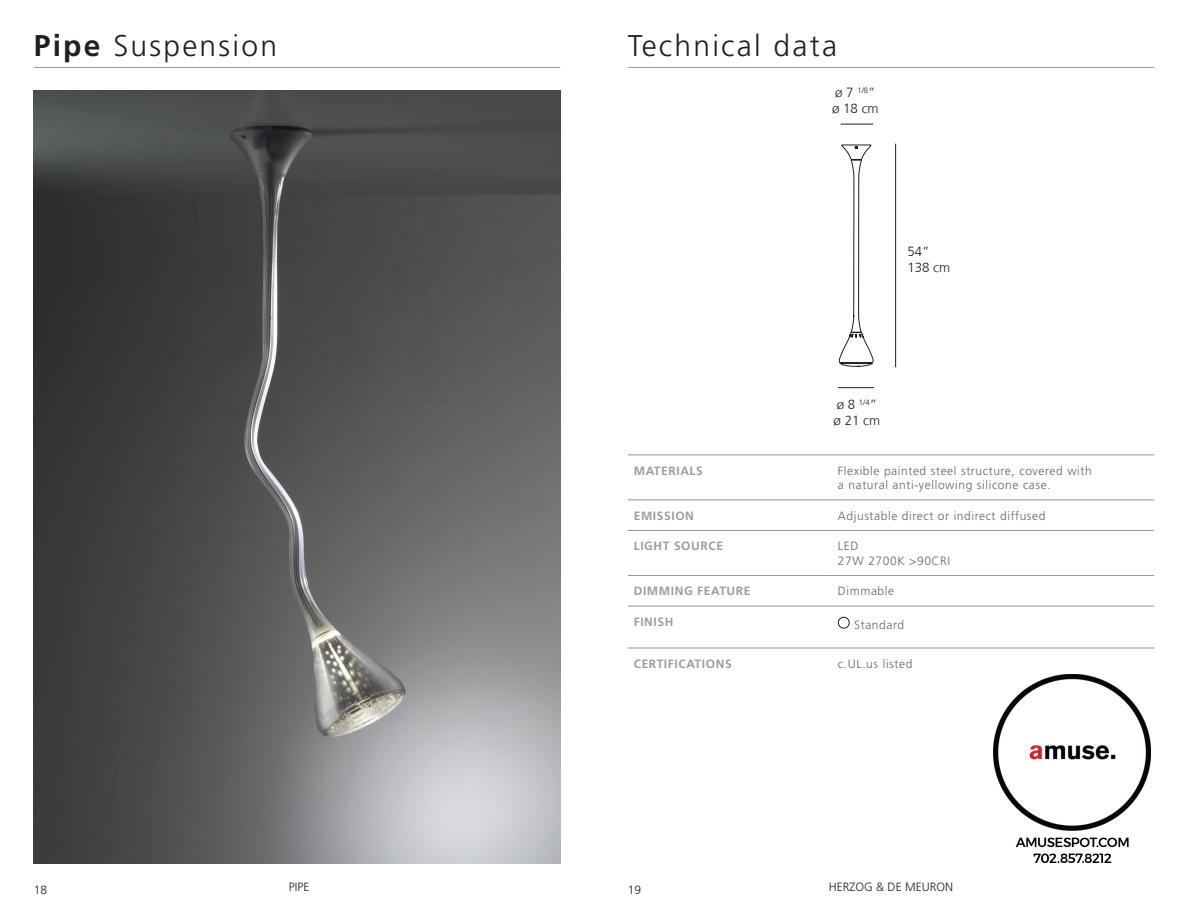
<style>
.page{position:relative;width:1188px;height:918px;background:#fff}
.page>*{position:absolute;margin:0;border:0;box-sizing:border-box;transform-origin:0 0}
.t1{font:300 30px "Frutiger";letter-spacing:.075em;color:#231f20}
.t2{font:300 13.35px/15.9px "Frutiger LT";color:#231f20}
.t3{font:300 12px "Frutiger";letter-spacing:.05em;color:#656564}
.t4{font:700 12px "Frutiger";letter-spacing:.05em;color:#9d9d9c}
.t5{font:300 12px "Frutiger";color:#231f20}
.s1{font-weight:700}
</style>
<div class="page">
<hr style="left:34px;top:67px;width:526px;height:1px;background:#9d9d9c">
<hr style="left:628px;top:67px;width:526px;height:1px;background:#9d9d9c">
<hr style="left:628px;top:455px;width:204px;height:1px;background:#939598">
<hr style="left:832px;top:455px;width:322px;height:1px;background:#939598">
<hr style="left:628px;top:500px;width:204px;height:1px;background:#939598">
<hr style="left:832px;top:500px;width:322px;height:1px;background:#939598">
<hr style="left:628px;top:530px;width:204px;height:1px;background:#939598">
<hr style="left:832px;top:530px;width:322px;height:1px;background:#939598">
<hr style="left:628px;top:575px;width:204px;height:1px;background:#939598">
<hr style="left:832px;top:575px;width:322px;height:1px;background:#939598">
<hr style="left:628px;top:606px;width:204px;height:1px;background:#939598">
<hr style="left:832px;top:606px;width:322px;height:1px;background:#939598">
<hr style="left:628px;top:648px;width:204px;height:1px;background:#939598">
<hr style="left:832px;top:648px;width:322px;height:1px;background:#939598">
<div style="left:838px;top:617px;width:12px;height:12px;border:1px solid #231f20;border-radius:50%"></div>
<img style="left:34px;top:90px;width:526px;height:774px">
<svg style="left:839px;top:145px;width:34px;height:222px"></svg>
<hr style="left:838px;top:387px;width:36px;height:1px;background:#231f20">
<hr style="left:895px;top:144px;width:1px;height:223px;background:#231f20">
<hr style="left:841px;top:124px;width:32px;height:1px;background:#231f20">
<img style="left:993px;top:675px;width:158px;height:187px">
<p class="t1" style="left:34px;top:29px;width:245px"><span class="s1">Pipe</span> Suspension</p>
<p class="t1" style="left:628px;top:29px;width:211px">Technical data</p>
<p class="t2" style="left:832px;top:85px;width:48px">ø 7 <sup>1/8</sup>” ø 18 cm</p>
<p class="t2" style="left:907px;top:243px;width:44px">54”<br>138 cm</p>
<p class="t2" style="left:834px;top:397px;width:48px">ø 8 <sup>1/4</sup>” ø 21 cm</p>
<p class="t4" style="left:634px;top:463px;width:71px">MATERIALS</p>
<p class="t3" style="left:838px;top:464px;width:255px">Flexible painted steel structure, covered with</p>
<p class="t3" style="left:838px;top:478px;width:214px">a natural anti-yellowing silicone case.</p>
<p class="t4" style="left:634px;top:508px;width:62px">EMISSION</p>
<p class="t3" style="left:838px;top:509px;width:209px">Adjustable direct or indirect diffused</p>
<p class="t4" style="left:634px;top:539px;width:91px">LIGHT SOURCE</p>
<p class="t3" style="left:838px;top:539px;width:22px">LED</p>
<p class="t3" style="left:838px;top:554px;width:114px">27W 2700K &gt;90CRI</p>
<p class="t4" style="left:634px;top:584px;width:118px">DIMMING FEATURE</p>
<p class="t3" style="left:838px;top:584px;width:58px">Dimmable</p>
<p class="t4" style="left:634px;top:615px;width:41px">FINISH</p>
<p class="t3" style="left:854px;top:618px;width:51px">Standard</p>
<p class="t4" style="left:634px;top:657px;width:99px">CERTIFICATIONS</p>
<p class="t3" style="left:838px;top:657px;width:76px">c.UL.us listed</p>
<p class="t5" style="left:34px;top:883px;width:15px">18</p>
<p class="t5" style="left:289px;top:880px;width:22px">PIPE</p>
<p class="t5" style="left:628px;top:883px;width:15px">19</p>
<p class="t5" style="left:829px;top:880px;width:126px">HERZOG &amp; DE MEURON</p>
</div>
